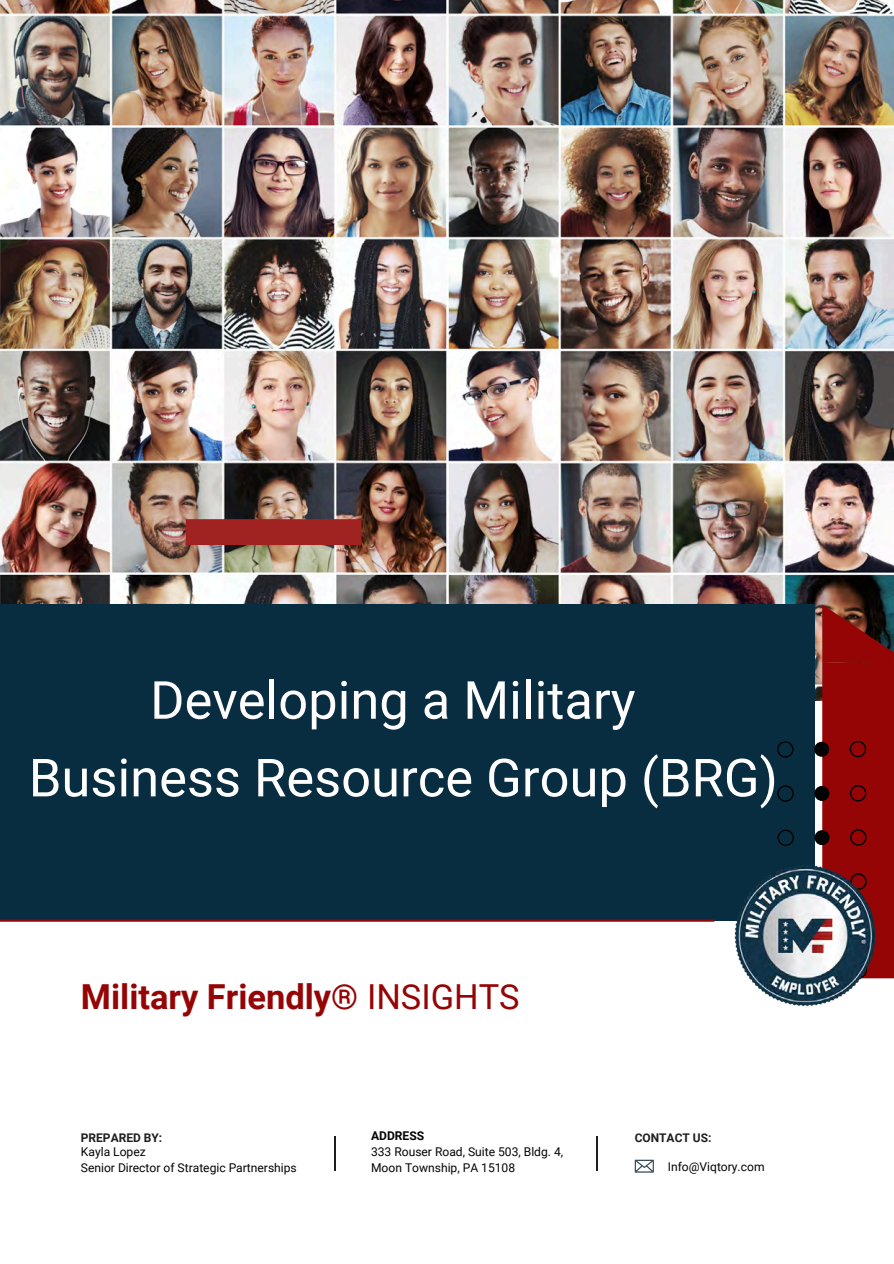
<style>
.page{position:relative;width:894px;height:1264px;background:#fff}
.page>*{position:absolute;margin:0;border:0;box-sizing:border-box;transform-origin:0 0}
.t1{font:52.5px "Roboto";color:#fff}
.t2{font:52.5px "Roboto";color:#fefcfc}
.t3{font:700 34.5px "Roboto";color:#950505}
.t4{font:12px/16px "Roboto";color:#030405}
.t5{font:700 12px "Roboto";color:#1d1d1b}
.t6{font:700 12px "Roboto";color:#030405}
.s1{font-weight:400}
</style>
<div class="page">
<img style="left:0;top:0;width:893px;height:700px">
<div style="left:0;top:604px;width:814px;height:316px;background:#092d40"></div>
<svg style="left:777px;top:829px;width:16px;height:17px"></svg>
<svg style="left:777px;top:785px;width:16px;height:16px"></svg>
<svg style="left:777px;top:741px;width:16px;height:16px"></svg>
<div style="left:814px;top:830px;width:15px;height:15px;background:#020303;border-radius:50%"></div>
<div style="left:814px;top:786px;width:15px;height:15px;background:#020303;border-radius:50%"></div>
<svg style="left:813px;top:741px;width:16px;height:15px"></svg>
<svg style="left:822px;top:604px;width:71px;height:374px;background:#890908"></svg>
<div style="left:186px;top:519px;width:175px;height:26px;background:#a12321"></div>
<hr style="left:0;top:919px;width:714px;height:2px;background:#950505">
<hr style="left:334px;top:1136px;width:1px;height:35px;background:#1d1d1b">
<hr style="left:596px;top:1136px;width:1px;height:35px;background:#1d1d1b">
<svg style="left:634px;top:1159px;width:19px;height:13px"></svg>
<img style="left:727px;top:859px;width:153px;height:148px">
<p class="t2" style="left:150px;top:670px;width:487px">Developing a Military</p>
<p class="t1" style="left:29px;top:747px;width:750px">Business Resource Group (BRG)</p>
<h1 class="t3" style="left:81px;top:976px;width:440px">Military Friendly® <span class="s1">INSIGHTS</span></h1>
<p class="t5" style="left:81px;top:1131px;width:83px">PREPARED BY:</p>
<p class="t6" style="left:371px;top:1128px;width:55px">ADDRESS</p>
<p class="t4" style="left:371px;top:1143px;width:193px">333 Rouser Road, Suite 503, Bldg. 4,<br>Moon Township, PA 15108</p>
<h3 class="t4" style="left:81px;top:1143px;width:66px">Kayla Lopez</h3>
<p class="t4" style="left:81px;top:1160px;width:217px">Senior Director of Strategic Partnerships</p>
<p class="t5" style="left:634px;top:1131px;width:78px">CONTACT US:</p>
<h2 class="t4" style="left:667px;top:1158px;width:98px">Info@Viqtory.com</h2>
</div>
